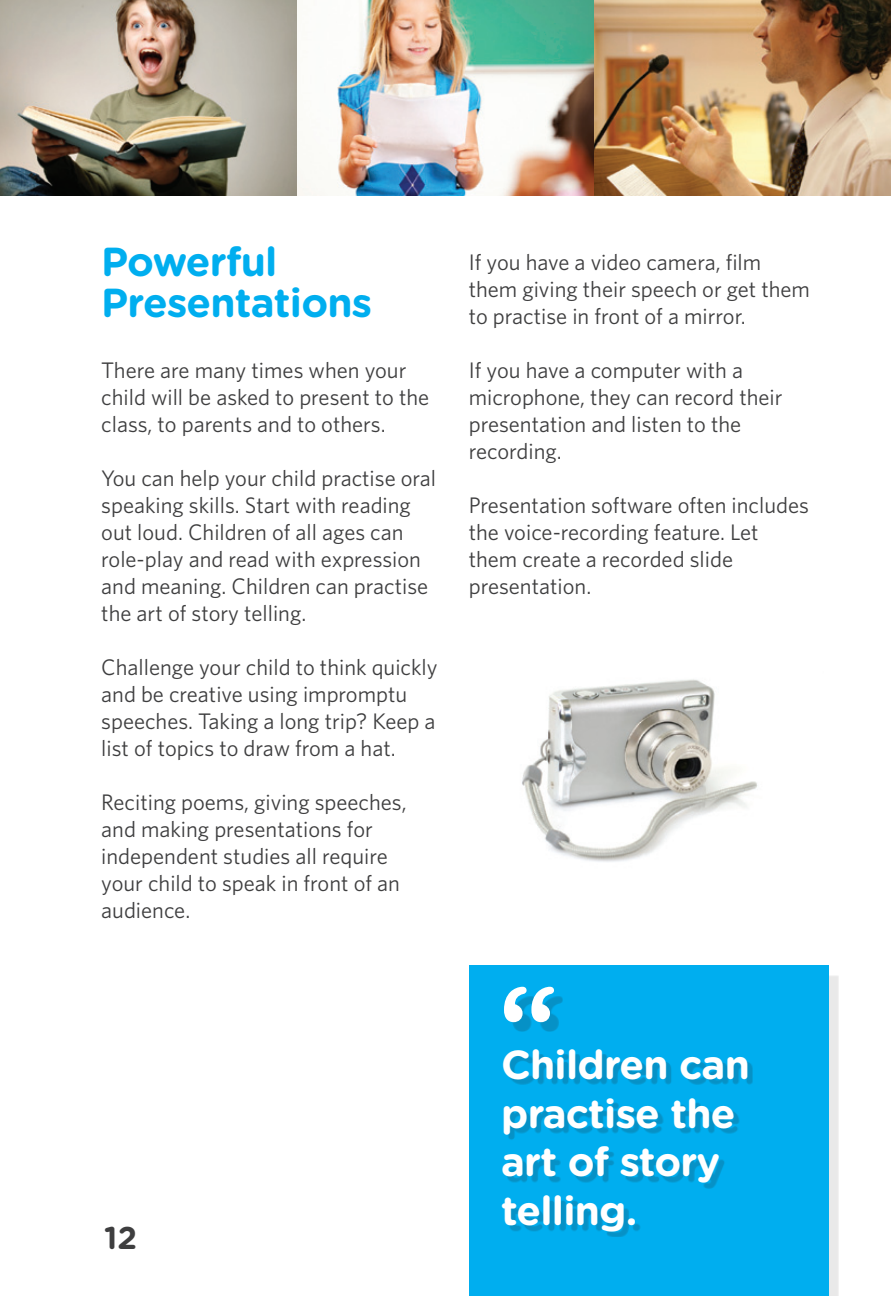
<style>
.page{position:relative;width:891px;height:1296px;background:#fff}
.page>*{position:absolute;margin:0;border:0;box-sizing:border-box;transform-origin:0 0}
.t1{font:700 108px "Gotham Rounded";color:#fff}
.t2{font:700 40.5px/48.6px "Gotham Rounded";letter-spacing:-.02em;color:#fff}
.t3{font:700 40.5px/40.5px "Gotham Rounded";letter-spacing:-.02em;color:#00aeef}
.t4{font:700 31.5px "Gotham Rounded";color:#3e3e3f}
.t5{font:22.5px/27px "Whitney HTF";color:#3e3e3f}
</style>
<div class="page">
<img style="left:0;top:0;width:891px;height:195px">
<div style="left:479px;top:975px;width:360px;height:321px;background:#231f20;opacity:.1"></div>
<div style="left:469px;top:965px;width:359px;height:331px;background:#00aeef"></div>
<div style="left:507px;top:1054px;width:245px;height:182px;background:#231f20;opacity:.2"></div>
<div style="left:513px;top:996px;width:50px;height:35px;background:#231f20;opacity:.2"></div>
<img style="left:522px;top:679px;width:236px;height:183px">
<h2 class="t3" style="left:101px;top:240px;width:272px">Powerful<br>Presentations</h2>
<p class="t5" style="left:101px;top:356px;width:330px">There are many times when your child will be asked to present to the class, to parents and to others.</p>
<p class="t5" style="left:101px;top:464px;width:336px">You can help your child practise oral speaking skills. Start with reading out loud. Children of all ages can role-play and read with expression and meaning. Children can practise the art of story telling.</p>
<p class="t5" style="left:101px;top:653px;width:338px">Challenge your child to think quickly and be creative using impromptu speeches. Taking a long trip? Keep a list of topics to draw from a hat.</p>
<p class="t5" style="left:101px;top:788px;width:307px">Reciting poems, giving speeches, and making presentations for independent studies all require your child to speak in front of an audience.</p>
<h3 class="t4" style="left:104px;top:1215px;width:34px">12</h3>
<p class="t5" style="left:469px;top:248px;width:343px">If you have a video camera, film them giving their speech or get them to practise in front of a mirror.</p>
<p class="t5" style="left:469px;top:356px;width:315px">If you have a computer with a microphone, they can record their presentation and listen to the recording.</p>
<p class="t5" style="left:469px;top:491px;width:342px">Presentation software often includes the voice-recording feature. Let them create a recorded slide presentation.</p>
<h1 class="t1" style="left:498px;top:946px;width:60px">“</h1>
<h2 class="t2" style="left:501px;top:1039px;width:250px">Children can practise the art of story telling.</h2>
</div>
